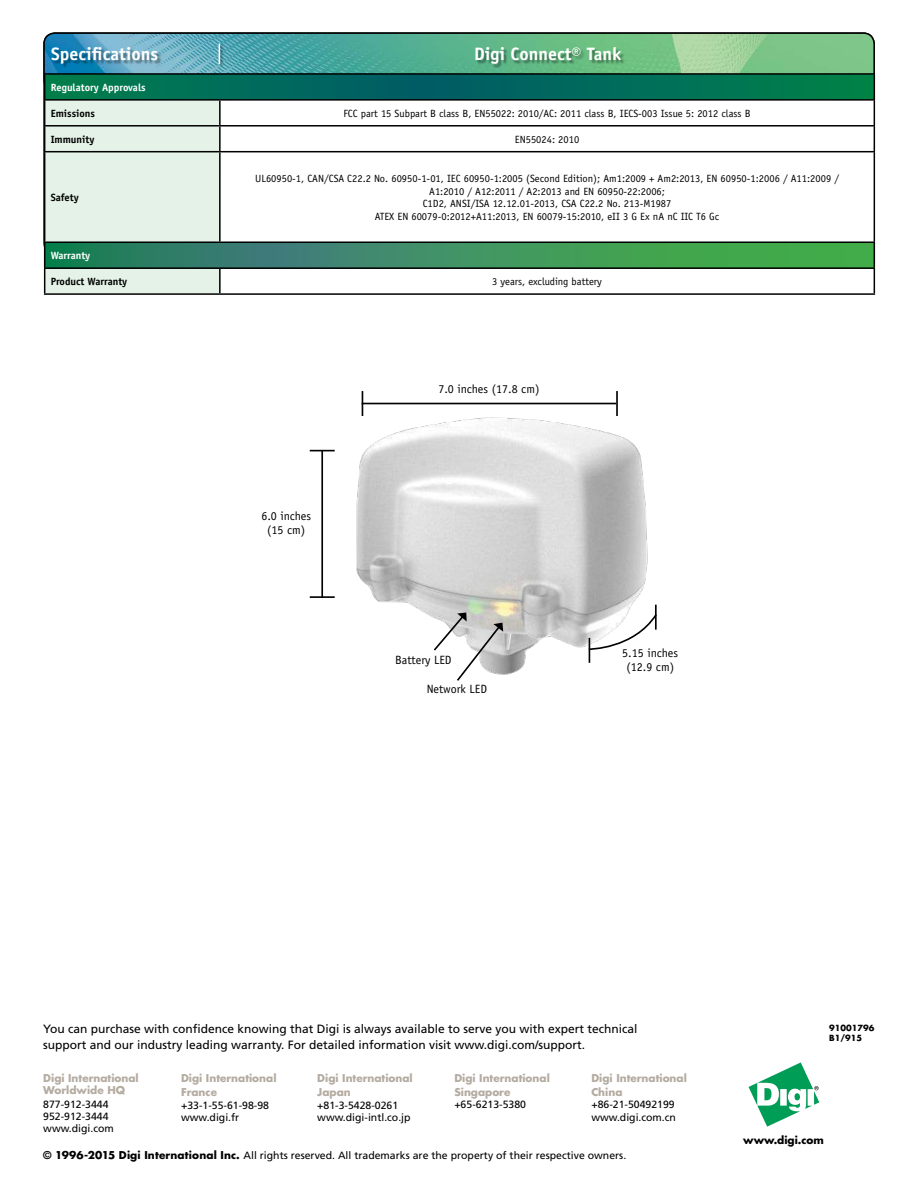
<style>
.page{position:relative;width:918px;height:1188px;background:#fff}
.page>*{position:absolute;margin:0;border:0;box-sizing:border-box;transform-origin:0 0}
.t1{font:700 18px "Officina Sans";color:#fff}
.t2{font:12px/16.5px "Frutiger";color:#000}
.t3{font:12px/14.4px "Officina Sans";color:#000;text-align:center}
.t4{font:10.5px/12.6px "Officina Sans";color:#000;text-align:center}
.t5{font:10.5px/12px "Frutiger";color:#000}
.t6{font:700 10.5px/13.5px "Futura";color:#b4aba1}
.t7{font:700 10.5px "Officina Sans";color:#000}
.t8{font:700 10.5px "Officina Sans";color:#fff}
.t9{font:700 10.5px "Futura";color:#000}
.t10{font:700 8.25px/9.9px "Futura";color:#000}
.s1{font-family:"Futura";font-weight:700}
</style>
<div class="page">
<img style="left:46px;top:35px;width:826px;height:38px">
<img style="left:220px;top:75px;width:654px;height:24px">
<svg style="left:221px;top:101px;width:653px;height:192px"></svg>
<img style="left:220px;top:243px;width:654px;height:24px">
<hr style="left:44px;top:73px;width:176px;height:2px;background:#000">
<hr style="left:220px;top:73px;width:655px;height:2px;background:#000">
<hr style="left:220px;top:99px;width:655px;height:2px;background:#000">
<hr style="left:220px;top:241px;width:655px;height:2px;background:#000">
<hr style="left:219px;top:101px;width:2px;height:24px;background:#000">
<hr style="left:220px;top:125px;width:655px;height:2px;background:#000">
<hr style="left:219px;top:127px;width:2px;height:24px;background:#000">
<svg style="left:874px;top:75px;width:1px;height:76px"></svg>
<hr style="left:220px;top:151px;width:655px;height:1px;background:#000">
<hr style="left:219px;top:152px;width:2px;height:89px;background:#000">
<hr style="left:874px;top:152px;width:1px;height:89px;background:#000">
<svg style="left:44px;top:75px;width:176px;height:218px;background:#abccbc"></svg>
<hr style="left:220px;top:267px;width:655px;height:2px;background:#000">
<hr style="left:219px;top:269px;width:2px;height:24px;background:#000">
<svg style="left:874px;top:243px;width:1px;height:50px"></svg>
<hr style="left:44px;top:293px;width:176px;height:2px;background:#000">
<hr style="left:220px;top:293px;width:655px;height:2px;background:#000">
<div style="left:52px;top:48px;width:110px;height:20px;background:#000;opacity:.4"></div>
<div style="left:476px;top:48px;width:149px;height:20px;background:#000;opacity:.4"></div>
<div style="left:219px;top:44px;width:5px;height:24px;background:#000;opacity:.4"></div>
<svg style="left:219px;top:43px;width:1px;height:21px"></svg>
<img style="left:309px;top:391px;width:348px;height:284px">
<hr style="left:321px;top:451px;width:2px;height:147px;background:#000">
<svg style="left:310px;top:450px;width:25px;height:1px"></svg>
<hr style="left:310px;top:596px;width:25px;height:2px;background:#000">
<hr style="left:362px;top:403px;width:254px;height:1px;background:#000">
<hr style="left:616px;top:391px;width:2px;height:25px;background:#000">
<svg style="left:362px;top:391px;width:1px;height:25px"></svg>
<hr style="left:655px;top:605px;width:2px;height:25px;background:#000">
<svg style="left:587px;top:612px;width:70px;height:51px"></svg>
<svg style="left:432px;top:612px;width:71px;height:69px"></svg>
<svg style="left:749px;top:1062px;width:70px;height:65px"></svg>
<h1 class="t1" style="left:51px;top:47px;width:108px">Specifications</h1>
<h1 class="t1" style="left:474px;top:47px;width:149px">Digi Connect® Tank</h1>
<p class="t8" style="left:51px;top:83px;width:96px">Regulatory Approvals</p>
<p class="t7" style="left:51px;top:109px;width:46px">Emissions</p>
<p class="t4" style="left:344px;top:108px;width:409px">FCC part 15 Subpart B class B, EN55022: 2010/AC: 2011 class B, IECS-003 Issue 5: 2012 class B</p>
<p class="t7" style="left:51px;top:135px;width:45px">Immunity</p>
<p class="t4" style="left:515px;top:134px;width:66px">EN55024: 2010</p>
<p class="t7" style="left:51px;top:193px;width:30px">Safety</p>
<p class="t4" style="left:255px;top:173px;width:585px">UL60950-1, CAN/CSA C22.2 No. 60950-1-01, IEC 60950-1:2005 (Second Edition); Am1:2009 + Am2:2013, EN 60950-1:2006 / A11:2009 / A1:2010 / A12:2011 / A2:2013 and EN 60950-22:2006;<br>C1D2, ANSI/ISA 12.12.01-2013, CSA C22.2 No. 213-M1987<br>ATEX EN 60079-0:2012+A11:2013, EN 60079-15:2010, eII 3 G Ex nA nC IIC T6 Gc</p>
<p class="t8" style="left:51px;top:251px;width:41px">Warranty</p>
<p class="t7" style="left:51px;top:277px;width:78px">Product Warranty</p>
<p class="t4" style="left:492px;top:276px;width:111px">3 years, excluding battery</p>
<p class="t3" style="left:261px;top:510px;width:51px">6.0 inches (15 cm)</p>
<p class="t3" style="left:438px;top:383px;width:103px">7.0 inches (17.8 cm)</p>
<p class="t3" style="left:395px;top:654px;width:58px">Battery LED</p>
<p class="t3" style="left:427px;top:682px;width:62px">Network LED</p>
<p class="t3" style="left:622px;top:647px;width:57px">5.15 inches (12.9 cm)</p>
<p class="t2" style="left:43px;top:1021px;width:596px">You can purchase with confidence knowing that Digi is always available to serve you with expert technical support and our industry leading warranty. For detailed information visit www.digi.com/support.</p>
<p class="t6" style="left:43px;top:1073px;width:97px;line-height:12px">Digi International<br>Worldwide HQ</p>
<p class="t5" style="left:43px;top:1099px;width:72px">877-912-3444<br>952-912-3444 www.digi.com</p>
<p class="t6" style="left:317px;top:1073px;width:97px">Digi International<br>Japan</p>
<p class="t5" style="left:317px;top:1100px;width:95px">+81-3-5428-0261 www.digi-intl.co.jp</p>
<p class="t6" style="left:591px;top:1073px;width:97px">Digi International<br>China</p>
<p class="t5" style="left:591px;top:1099px;width:86px;line-height:12.6px">+86-21-50492199 www.digi.com.cn</p>
<p class="t5" style="left:43px;top:1150px;width:585px"><span class="s1">© 1996-2015 Digi International Inc.</span> All rights reserved. All trademarks are the property of their respective owners.</p>
<p class="t6" style="left:454px;top:1073px;width:97px">Digi International<br>Singapore</p>
<p class="t5" style="left:454px;top:1100px;width:73px">+65-6213-5380</p>
<p class="t6" style="left:181px;top:1073px;width:97px">Digi International<br>France</p>
<p class="t5" style="left:181px;top:1100px;width:90px">+33-1-55-61-98-98 www.digi.fr</p>
<p class="t10" style="left:829px;top:1024px;width:47px">91001796<br>B1/915</p>
<p class="t9" style="left:743px;top:1135px;width:82px">www.digi.com</p>
</div>
